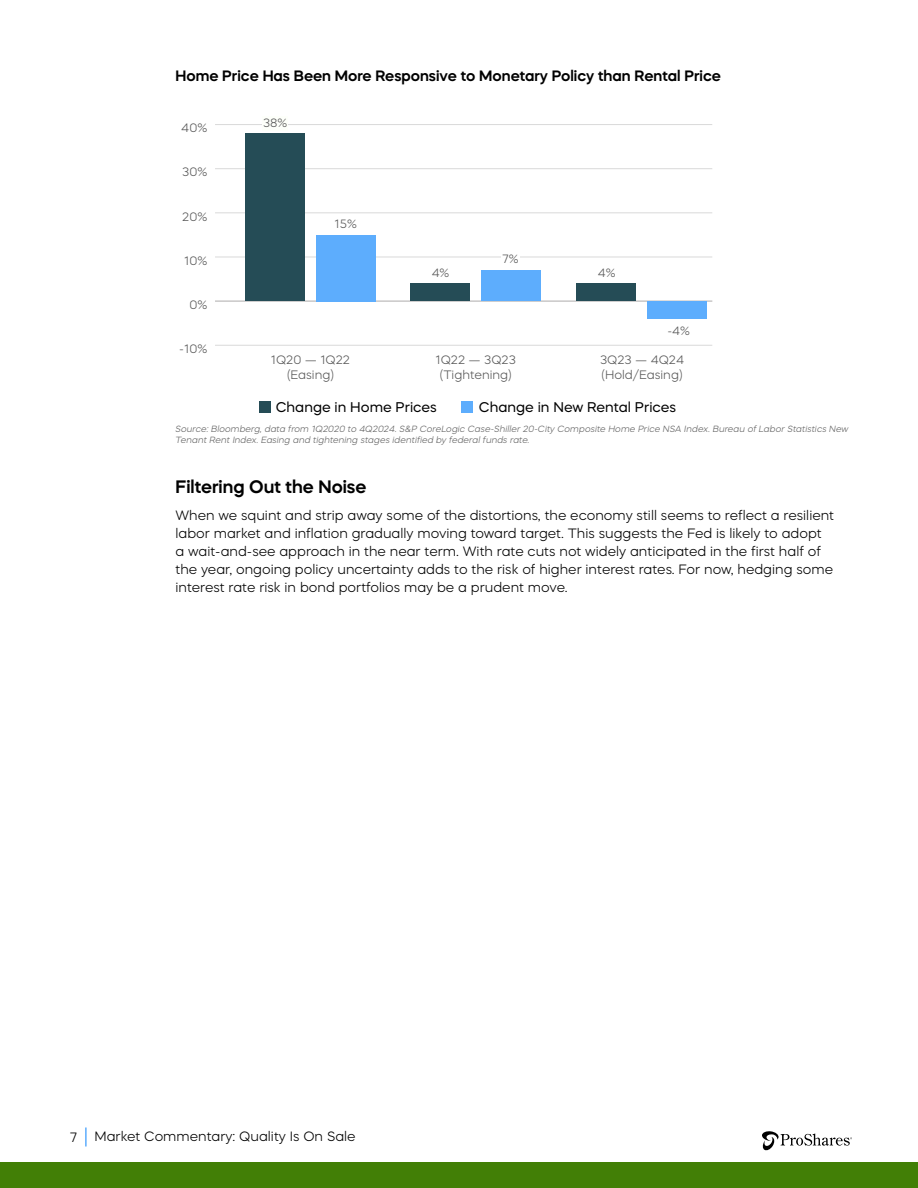
<style>
.page{position:relative;width:918px;height:1188px;background:#fff}
.page>*{position:absolute;margin:0;border:0;box-sizing:border-box;transform-origin:0 0}
.t1{font:600 18px "Mazzard H";color:#000}
.t2{font:600 15px "Mazzard H";color:#000}
.t3{font:14.1px "Mazzard H";color:#000}
.t4{font:300 13.5px/18px "Mazzard H";color:#000}
.t5{font:300 12.15px/14.7px "Mazzard H";color:#595959;text-align:center}
.t6{font:300 12px "Mazzard H";color:#595959}
.t7{font:italic 300 9px/10.8px "Mazzard H";color:#646464}
</style>
<div class="page">
<div style="left:0;top:1162px;width:918px;height:26px;background:#427f06"></div>
<svg style="left:762px;top:1131px;width:90px;height:20px"></svg>
<hr style="left:85px;top:1127px;width:2px;height:20px;background:#5dadfd">
<hr style="left:215px;top:345px;width:497px;height:1px;background:#d9d9d9">
<hr style="left:215px;top:301px;width:497px;height:1px;background:#bfbebe">
<hr style="left:215px;top:257px;width:497px;height:1px;background:#d9d9d9">
<hr style="left:215px;top:213px;width:497px;height:1px;background:#d9d9d9">
<hr style="left:215px;top:168px;width:497px;height:1px;background:#d9d9d9">
<hr style="left:215px;top:124px;width:497px;height:1px;background:#d9d9d9">
<div style="left:316px;top:235px;width:60px;height:66px;background:#5dadfd"></div>
<div style="left:481px;top:270px;width:60px;height:31px;background:#5dadfd"></div>
<div style="left:648px;top:301px;width:59px;height:18px;background:#5dadfd"></div>
<div style="left:245px;top:133px;width:60px;height:168px;background:#254c56"></div>
<div style="left:410px;top:283px;width:60px;height:18px;background:#254c56"></div>
<div style="left:577px;top:283px;width:59px;height:18px;background:#254c56"></div>
<div style="left:259px;top:401px;width:12px;height:12px;background:#254c56"></div>
<div style="left:461px;top:401px;width:12px;height:12px;background:#5dadfd"></div>
<div style="left:262px;top:117px;width:26px;height:14px;background:#fdfffa"></div>
<div style="left:501px;top:249px;width:19px;height:15px;background:#fff"></div>
<p class="t2" style="left:176px;top:66px;width:547px">Home Price Has Been More Responsive to Monetary Policy than Rental Price</p>
<p class="t5" style="left:181px;top:121px;width:27px">40%</p>
<p class="t5" style="left:182px;top:165px;width:27px">30%</p>
<p class="t5" style="left:182px;top:209px;width:27px">20%</p>
<p class="t5" style="left:184px;top:253px;width:25px">10%</p>
<p class="t5" style="left:189px;top:297px;width:19px">0%</p>
<p class="t5" style="left:179px;top:341px;width:29px">-10%</p>
<p class="t6" style="left:263px;top:116px;width:26px">38%</p>
<p class="t6" style="left:335px;top:217px;width:24px">15%</p>
<p class="t6" style="left:432px;top:266px;width:19px">4%</p>
<p class="t6" style="left:502px;top:252px;width:18px">7%</p>
<p class="t6" style="left:598px;top:265px;width:19px">4%</p>
<p class="t6" style="left:667px;top:323px;width:24px">-4%</p>
<p class="t5" style="left:271px;top:352px;width:81px">1Q20 — 1Q22 (Easing)</p>
<p class="t5" style="left:436px;top:352px;width:82px">1Q22 — 3Q23 (Tightening)</p>
<p class="t5" style="left:600px;top:352px;width:86px;text-align:left">3Q23 — 4Q24 (Hold/Easing)</p>
<p class="t3" style="left:276px;top:398px;width:163px">Change in Home Prices</p>
<p class="t3" style="left:479px;top:398px;width:199px">Change in New Rental Prices</p>
<p class="t7" style="left:176px;top:423px;width:675px">Source: Bloomberg, data from 1Q2020 to 4Q2024. S&amp;P CoreLogic Case-Shiller 20-City Composite Home Price NSA Index. Bureau of Labor Statistics New<br>Tenant Rent Index. Easing and tightening stages identified by federal funds rate.</p>
<h1 class="t1" style="left:176px;top:475px;width:192px">Filtering Out the Noise</h1>
<p class="t4" style="left:176px;top:506px;width:660px">When we squint and strip away some of the distortions, the economy still seems to reflect a resilient labor market and inflation gradually moving toward target. This suggests the Fed is likely to adopt<br>a wait-and-see approach in the near term. With rate cuts not widely anticipated in the first half of the year, ongoing policy uncertainty adds to the risk of higher interest rates. For now, hedging some interest rate risk in bond portfolios may be a prudent move.</p>
<p class="t4" style="left:70px;top:1128px;width:9px">7</p>
<p class="t4" style="left:94px;top:1128px;width:263px">Market Commentary: Quality Is On Sale</p>
</div>
